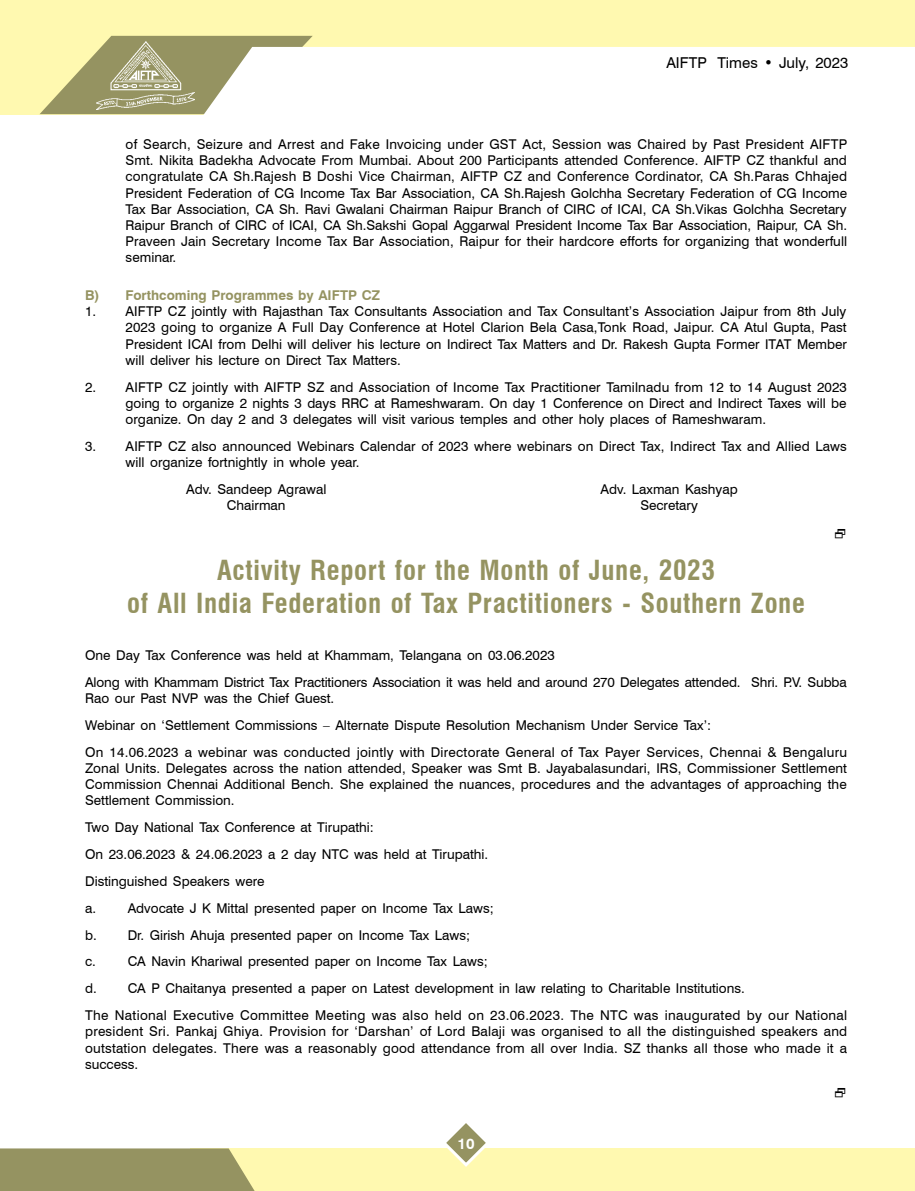
<style>
.page{position:relative;width:915px;height:1191px;background:#fff}
.page>*{position:absolute;margin:0;border:0;box-sizing:border-box;transform-origin:0 0}
.t1{font:700 condensed 27px/32.4px "Swiss 721 BT";letter-spacing:.025em;color:#959361;text-align:center}
.t2{font:15px "Swiss 721 BT";color:#000}
.t3{font:700 15px "Swiss 721 BT";color:#fff}
.t4{font:13.5px/16.2px "Swiss 721 BT";color:#000;text-align:justify}
.t5{font:700 13.5px "Swiss 721 BT";color:#959361}
</style>
<div class="page">
<div style="left:0;top:0;width:914px;height:114px;background:#fff9b0"></div>
<hr style="left:914px;top:0;width:1px;height:114px;background:#fff9b0">
<svg style="left:40px;top:36px;width:272px;height:78px"></svg>
<div style="left:202px;top:47px;width:712px;height:68px;background:#fff"></div>
<img style="left:96px;top:42px;width:99px;height:68px">
<div style="left:190px;top:1148px;width:724px;height:43px;background:#fff9b0"></div>
<svg style="left:0;top:1148px;width:255px;height:43px"></svg>
<svg style="left:446px;top:1123px;width:40px;height:44px"></svg>
<p class="t2" style="left:666px;top:54px;width:183px">AIFTP Times • July, 2023</p>
<p class="t4" style="left:126px;top:136px;width:722px">of Search, Seizure and Arrest and Fake Invoicing under GST Act, Session was Chaired by Past President AIFTP Smt. Nikita Badekha Advocate From Mumbai. About 200 Participants attended Conference. AIFTP CZ thankful and congratulate CA Sh.Rajesh B Doshi Vice Chairman, AIFTP CZ and Conference Cordinator, CA Sh.Paras Chhajed President Federation of CG Income Tax Bar Association, CA Sh.Rajesh Golchha Secretary Federation of CG Income Tax Bar Association, CA Sh. Ravi Gwalani Chairman Raipur Branch of CIRC of ICAI, CA Sh.Vikas Golchha Secretary Raipur Branch of CIRC of ICAI, CA Sh.Sakshi Gopal Aggarwal President Income Tax Bar Association, Raipur, CA Sh.<br>Praveen Jain Secretary Income Tax Bar Association, Raipur for their hardcore efforts for organizing that wonderfull seminar.</p>
<p class="t5" style="left:85px;top:287px;width:296px">B) Forthcoming Programmes by AIFTP CZ</p>
<p class="t4" style="left:126px;top:303px;width:722px;text-indent:-40px">1. AIFTP CZ jointly with Rajasthan Tax Consultants Association and Tax Consultant’s Association Jaipur from 8th July 2023 going to organize A Full Day Conference at Hotel Clarion Bela Casa,Tonk Road, Jaipur. CA Atul Gupta, Past President ICAI from Delhi will deliver his lecture on Indirect Tax Matters and Dr. Rakesh Gupta Former ITAT Member will deliver his lecture on Direct Tax Matters.</p>
<p class="t4" style="left:126px;top:379px;width:722px;text-indent:-40px">2. AIFTP CZ jointly with AIFTP SZ and Association of Income Tax Practitioner Tamilnadu from 12 to 14 August 2023 going to organize 2 nights 3 days RRC at Rameshwaram. On day 1 Conference on Direct and Indirect Taxes will be organize. On day 2 and 3 delegates will visit various temples and other holy places of Rameshwaram.</p>
<p class="t4" style="left:126px;top:438px;width:722px;text-indent:-40px">3. AIFTP CZ also announced Webinars Calendar of 2023 where webinars on Direct Tax, Indirect Tax and Allied Laws will organize fortnightly in whole year.</p>
<p class="t4" style="left:186px;top:481px;width:142px">Adv. Sandeep Agrawal</p>
<p class="t4" style="left:600px;top:481px;width:139px">Adv. Laxman Kashyap</p>
<p class="t4" style="left:227px;top:497px;width:60px">Chairman</p>
<p class="t4" style="left:640px;top:497px;width:59px">Secretary</p>
<h1 class="t1" style="left:127px;top:554px;width:679px">Activity Report for the Month of June, 2023<br>of All India Federation of Tax Practitioners - Southern Zone</h1>
<p class="t4" style="left:85px;top:641px;width:762px;line-height:26.8px">One Day Tax Conference was held at Khammam, Telangana on 03.06.2023<br>Along with Khammam District Tax Practitioners Association it was held and around 270 Delegates attended. Shri. P.V. Subba</p>
<p class="t4" style="left:85px;top:684px;width:763px;line-height:26.8px;text-align:left">Rao our Past NVP was the Chief Guest.<br>Webinar on ‘Settlement Commissions – Alternate Dispute Resolution Mechanism Under Service Tax’:<br>On 14.06.2023 a webinar was conducted jointly with Directorate General of Tax Payer Services, Chennai &amp; Bengaluru</p>
<p class="t4" style="left:85px;top:760px;width:763px">Zonal Units. Delegates across the nation attended, Speaker was Smt B. Jayabalasundari, IRS, Commissioner Settlement Commission Chennai Additional Bench. She explained the nuances, procedures and the advantages of approaching the Settlement Commission.</p>
<p class="t4" style="left:85px;top:814px;width:763px;line-height:26.8px;text-align:left">Two Day National Tax Conference at Tirupathi:<br>On 23.06.2023 &amp; 24.06.2023 a 2 day NTC was held at Tirupathi.<br>Distinguished Speakers were<br>a. Advocate J K Mittal presented paper on Income Tax Laws;<br>b. Dr. Girish Ahuja presented paper on Income Tax Laws;<br>c. CA Navin Khariwal presented paper on Income Tax Laws;<br>d. CA P Chaitanya presented a paper on Latest development in law relating to Charitable Institutions.<br>The National Executive Committee Meeting was also held on 23.06.2023. The NTC was inaugurated by our National</p>
<p class="t4" style="left:85px;top:1023px;width:763px">president Sri. Pankaj Ghiya. Provision for ‘Darshan’ of Lord Balaji was organised to all the distinguished speakers and outstation delegates. There was a reasonably good attendance from all over India. SZ thanks all those who made it a success.</p>
<p class="t3" style="left:457px;top:1134px;width:19px">10</p>
</div>
